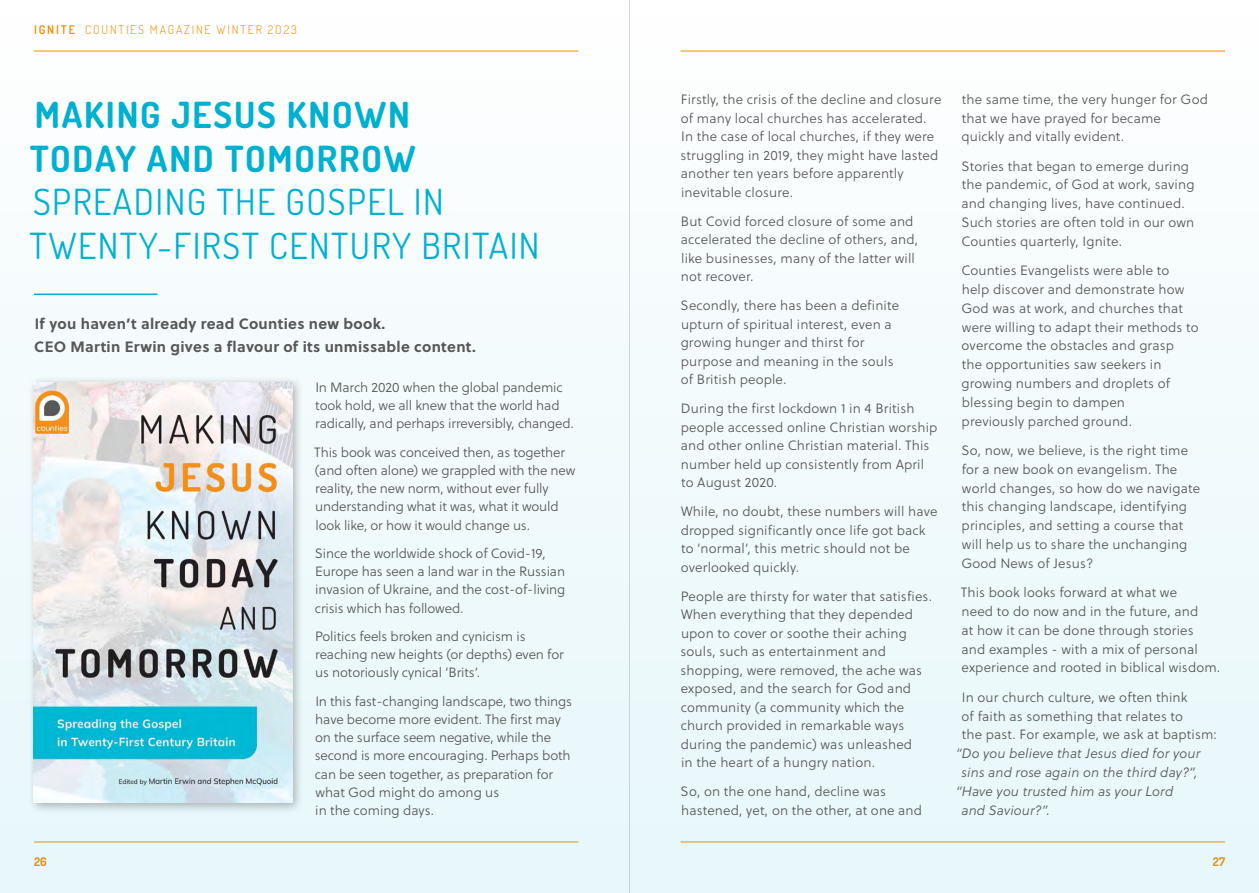
<style>
.page{position:relative;width:1259px;height:893px;background:#f3fbfc}
.page>*{position:absolute;margin:0;border:0;box-sizing:border-box;transform-origin:0 0}
.t1{font:36px/43.5px "Dosis";letter-spacing:.04em;color:#00b0d0}
.t2{font:700 36px/43.5px "Dosis";letter-spacing:.05em;color:#00b0d0}
.t3{font:700 15px/22.5px "Soleil";letter-spacing:.02em;color:#575756}
.t4{font:13.5px/18.5px "Soleil Lt";letter-spacing:.01em;color:#575756}
.t5{font:13.5px/18.1px "Soleil Lt";letter-spacing:-.01em;color:#575756}
.t6{font:italic 13.5px "Soleil Lt";letter-spacing:.01em;color:#575756}
.t7{font:300 12px "Dosis";letter-spacing:.15em;color:#f18f00}
.t8{font:700 12px "Dosis";color:#f18f00}
.s1{font-weight:600}
</style>
<div class="page">
<hr style="left:34px;top:293px;width:123px;height:2px;background:#00b0d0">
<div style="left:27px;top:376px;width:277px;height:438px;background:#000;opacity:.3"></div>
<img style="left:33px;top:382px;width:259px;height:420px">
<hr style="left:629px;top:0;width:1px;height:893px;background:#000">
<p class="t7" style="left:34px;top:22px;width:264px"><span class="s1">IGNITE</span> COUNTIES MAGAZINE WINTER 2O23</p>
<h1 class="t2" style="left:30px;top:93px;width:387px">MAKING JESUS KNOWN<br>TODAY AND TOMORROW</h1>
<h1 class="t1" style="left:30px;top:179px;width:511px">SPREADING THE GOSPEL IN<br>TWENTY-FIRST CENTURY BRITAIN</h1>
<p class="t3" style="left:34px;top:312px;width:443px">If you haven’t already read Counties new book.<br>CEO Martin Erwin gives a flavour of its unmissable content.</p>
<p class="t5" style="left:315px;top:378px;width:260px">In March 2020 when the global pandemic took hold, we all knew that the world had radically, and perhaps irreversibly, changed.</p>
<p class="t5" style="left:314px;top:443px;width:263px">This book was conceived then, as together (and often alone) we grappled with the new reality, the new norm, without ever fully understanding what it was, what it would look like, or how it would change us.</p>
<p class="t5" style="left:315px;top:544px;width:252px">Since the worldwide shock of Covid-19, Europe has seen a land war in the Russian invasion of Ukraine, and the cost-of-living crisis which has followed.</p>
<p class="t5" style="left:315px;top:627px;width:250px">Politics feels broken and cynicism is reaching new heights (or depths) even for us notoriously cynical ‘Brits’.</p>
<p class="t5" style="left:315px;top:692px;width:259px">In this fast-changing landscape, two things have become more evident. The first may on the surface seem negative, while the second is more encouraging. Perhaps both can be seen together, as preparation for what God might do among us<br>in the coming days.</p>
<p class="t4" style="left:680px;top:90px;width:262px">Firstly, the crisis of the decline and closure of many local churches has accelerated.<br>In the case of local churches, if they were struggling in 2019, they might have lasted another ten years before apparently inevitable closure.</p>
<p class="t4" style="left:681px;top:212px;width:239px">But Covid forced closure of some and accelerated the decline of others, and, like businesses, many of the latter will not recover.</p>
<p class="t4" style="left:680px;top:296px;width:220px">Secondly, there has been a definite upturn of spiritual interest, even a growing hunger and thirst for purpose and meaning in the souls of British people.</p>
<p class="t4" style="left:681px;top:399px;width:258px">During the first lockdown 1 in 4 British people accessed online Christian worship and other online Christian material. This number held up consistently from April to August 2020.</p>
<p class="t4" style="left:680px;top:502px;width:258px">While, no doubt, these numbers will have dropped significantly once life got back to ‘normal’, this metric should not be overlooked quickly.</p>
<p class="t4" style="left:680px;top:587px;width:253px">People are thirsty for water that satisfies.<br>When everything that they depended upon to cover or soothe their aching souls, such as entertainment and shopping, were removed, the ache was exposed, and the search for God and community (a community which the church provided in remarkable ways during the pandemic) was unleashed<br>in the heart of a hungry nation.</p>
<p class="t4" style="left:680px;top:782px;width:243px">So, on the one hand, decline was hastened, yet, on the other, at one and</p>
<p class="t4" style="left:961px;top:90px;width:248px">the same time, the very hunger for God that we have prayed for became<br>quickly and vitally evident.</p>
<p class="t4" style="left:961px;top:156px;width:235px">Stories that began to emerge during the pandemic, of God at work, saving and changing lives, have continued.<br>Such stories are often told in our own Counties quarterly, Ignite.</p>
<p class="t4" style="left:961px;top:261px;width:239px">Counties Evangelists were able to help discover and demonstrate how<br>God was at work, and churches that were willing to adapt their methods to overcome the obstacles and grasp<br>the opportunities saw seekers in growing numbers and droplets of blessing begin to dampen<br>previously parched ground.</p>
<p class="t4" style="left:961px;top:441px;width:240px">So, now, we believe, is the right time for a new book on evangelism. The world changes, so how do we navigate this changing landscape, identifying principles, and setting a course that will help us to share the unchanging Good News of Jesus?</p>
<p class="t4" style="left:960px;top:583px;width:261px">This book looks forward at what we<br>need to do now and in the future, and<br>at how it can be done through stories<br>and examples - with a mix of personal experience and rooted in biblical wisdom.</p>
<p class="t4" style="left:961px;top:688px;width:257px">In our church culture, we often think<br>of faith as something that relates to<br>the past. For example, we ask at baptism:</p>
<p class="t6" style="left:956px;top:744px;width:246px">“Do you believe that Jesus died for your</p>
<p class="t6" style="left:961px;top:763px;width:237px">sins and rose again on the third day?”,</p>
<p class="t6" style="left:956px;top:782px;width:219px">“Have you trusted him as your Lord</p>
<p class="t6" style="left:961px;top:800px;width:90px">and Saviour?”.</p>
<p class="t8" style="left:34px;top:853px;width:14px">26</p>
<p class="t8" style="left:1213px;top:853px;width:14px">27</p>
</div>
